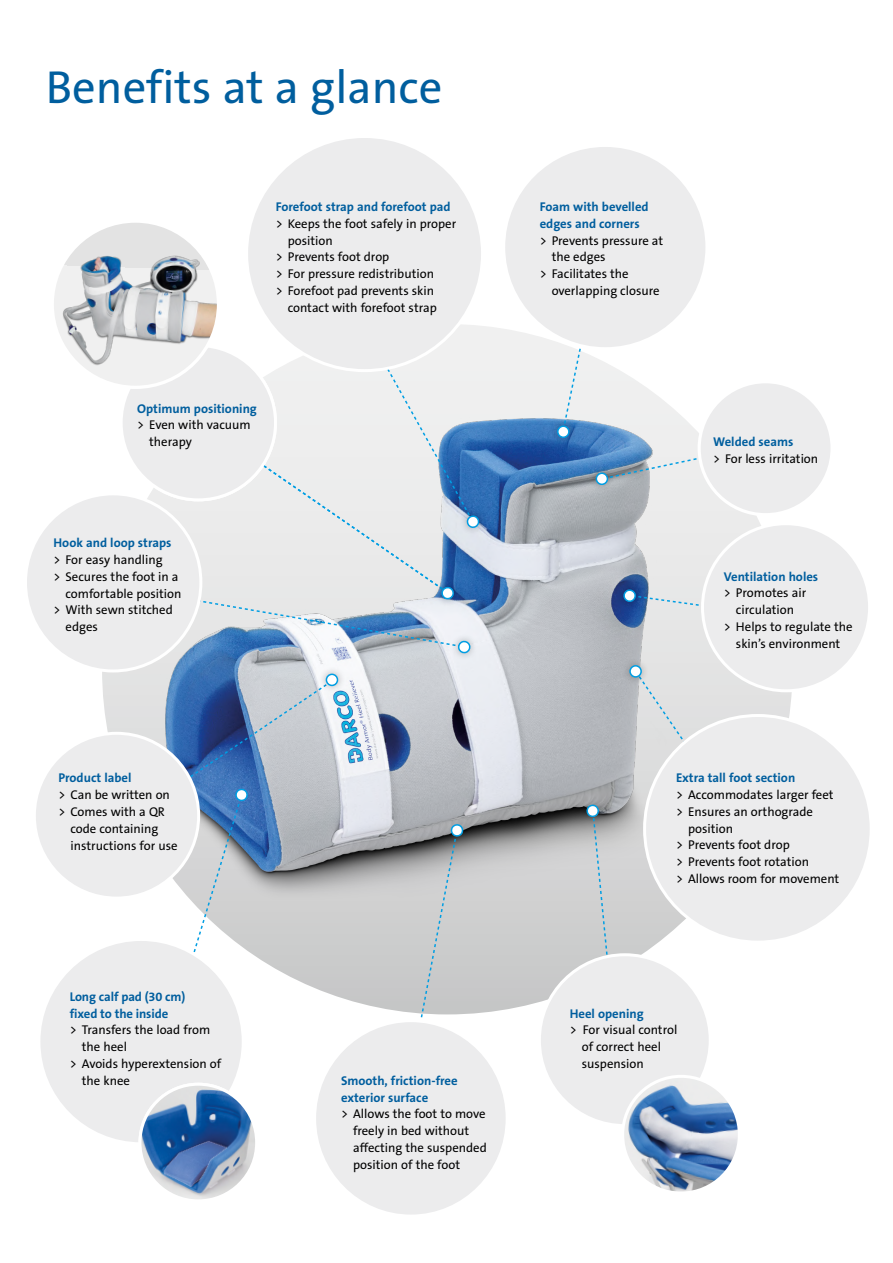
<style>
.page{position:relative;width:893px;height:1263px;background:#fff}
.page>*{position:absolute;margin:0;border:0;box-sizing:border-box;transform-origin:0 0}
.t1{font:46.5px "The Sans B Plus W5 Plain";color:#005e9e}
.t2{font:12.75px/16.8px "The Sans B Plus W5 Plain";color:#000}
.t3{font:700 12.75px/16.8px "The Sans B Plus W7";color:#005e9e}
</style>
<div class="page">
<img style="left:102px;top:324px;width:690px;height:690px;border-radius:345px">
<div style="left:459px;top:508px;width:28px;height:27px;background:#000;opacity:.3"></div>
<div style="left:247px;top:136px;width:235px;height:235px;background:#ececed;border-radius:50%"></div>
<svg style="left:634px;top:670px;width:81px;height:116px;background:#dddedf"></svg>
<div style="left:702px;top:524px;width:168px;height:167px;background:#ececed;border-radius:50%"></div>
<div style="left:645px;top:715px;width:226px;height:227px;background:#ececed;border-radius:50%"></div>
<div style="left:615px;top:582px;width:28px;height:28px;background:#000;opacity:.3"></div>
<svg style="left:623px;top:589px;width:83px;height:19px;background:#afc2d6"></svg>
<div style="left:621px;top:657px;width:29px;height:29px;background:#000;opacity:.3"></div>
<div style="left:630px;top:666px;width:11px;height:11px;background:#fff;border-radius:50%"></div>
<div style="left:629px;top:665px;width:13px;height:13px;border:2px solid #009ee3;border-radius:50%"></div>
<svg style="left:174px;top:679px;width:159px;height:315px;background:#a1b0c4"></svg>
<svg style="left:562px;top:344px;width:24px;height:87px"></svg>
<div style="left:504px;top:145px;width:203px;height:204px;background:#ececed;border-radius:50%"></div>
<div style="left:34px;top:733px;width:165px;height:165px;background:#ececed;border-radius:50%"></div>
<div style="left:318px;top:666px;width:28px;height:28px;background:#000;opacity:.3"></div>
<div style="left:326px;top:674px;width:11px;height:11px;background:#fff;border-radius:50%"></div>
<div style="left:326px;top:674px;width:12px;height:12px;border:2px solid #009ee3;border-radius:50%"></div>
<svg style="left:416px;top:822px;width:48px;height:196px;background:#babec0"></svg>
<div style="left:39px;top:939px;width:204px;height:205px;background:#ececed;border-radius:50%"></div>
<div style="left:315px;top:1021px;width:192px;height:195px;background:#ececed;border-radius:50%"></div>
<div style="left:450px;top:633px;width:28px;height:28px;background:#000;opacity:.3"></div>
<svg style="left:584px;top:802px;width:26px;height:163px;background:#bcc2c5"></svg>
<svg style="left:602px;top:453px;width:105px;height:27px;background:#b3c5d4"></svg>
<div style="left:699px;top:382px;width:133px;height:133px;background:#ececed;border-radius:50%"></div>
<div style="left:698px;top:380px;width:136px;height:136px;border:3px solid #fff;border-radius:50%"></div>
<div style="left:588px;top:465px;width:28px;height:28px;background:#000;opacity:.3"></div>
<div style="left:596px;top:473px;width:11px;height:11px;background:#fff;border-radius:50%"></div>
<div style="left:596px;top:472px;width:12px;height:13px;border:2px solid #009ee3;border-radius:50%"></div>
<div style="left:25px;top:494px;width:176px;height:177px;background:#ececed;border-radius:50%"></div>
<div style="left:539px;top:955px;width:171px;height:170px;background:#ececed;border-radius:50%"></div>
<img style="left:623px;top:1076px;width:116px;height:117px;border-radius:58px">
<div style="left:621px;top:1075px;width:120px;height:119px;border:3px solid #fff;border-radius:50%"></div>
<div style="left:549px;top:418px;width:28px;height:28px;background:#000;opacity:.3"></div>
<div style="left:558px;top:426px;width:11px;height:11px;background:#fff;border-radius:50%"></div>
<div style="left:557px;top:425px;width:13px;height:13px;border:2px solid #009ee3;border-radius:50%"></div>
<img style="left:140px;top:1084px;width:117px;height:117px;border-radius:58px">
<div style="left:138px;top:1083px;width:120px;height:119px;border:3px solid #fff;border-radius:50%"></div>
<div style="left:121px;top:345px;width:154px;height:155px;background:#ececed;border-radius:50%"></div>
<img style="left:52px;top:221px;width:166px;height:166px;border-radius:83px">
<svg style="left:190px;top:362px;width:290px;height:292px"></svg>
<h1 class="t1" style="left:46px;top:57px;width:398px">Benefits at a glance</h1>
<p class="t3" style="left:276px;top:198px;width:176px">Forefoot strap and forefoot pad</p>
<p class="t2" style="left:276px;top:215px;width:182px">&gt; Keeps the foot safely in proper</p>
<p class="t2" style="left:288px;top:232px;width:47px">position</p>
<p class="t2" style="left:276px;top:249px;width:115px">&gt; Prevents foot drop</p>
<p class="t2" style="left:276px;top:266px;width:160px">&gt; For pressure redistribution</p>
<p class="t2" style="left:276px;top:282px;width:160px">&gt; Forefoot pad prevents skin</p>
<p class="t2" style="left:288px;top:299px;width:151px">contact with forefoot strap</p>
<p class="t3" style="left:137px;top:400px;width:121px">Optimum positioning</p>
<p class="t2" style="left:149px;top:417px;width:103px;text-indent:-12px">&gt; Even with vacuum therapy</p>
<p class="t3" style="left:54px;top:534px;width:119px">Hook and loop straps</p>
<p class="t2" style="left:54px;top:551px;width:111px">&gt; For easy handling</p>
<p class="t2" style="left:54px;top:568px;width:126px">&gt; Secures the foot in a</p>
<p class="t2" style="left:66px;top:585px;width:117px">comfortable position</p>
<p class="t2" style="left:54px;top:602px;width:121px">&gt; With sewn stitched</p>
<p class="t2" style="left:66px;top:618px;width:34px">edges</p>
<p class="t3" style="left:58px;top:770px;width:75px">Product label</p>
<p class="t2" style="left:58px;top:786px;width:113px">&gt; Can be written on</p>
<p class="t2" style="left:58px;top:803px;width:108px">&gt; Comes with a QR</p>
<p class="t2" style="left:70px;top:820px;width:90px">code containing</p>
<p class="t2" style="left:70px;top:837px;width:109px">instructions for use</p>
<p class="t3" style="left:70px;top:988px;width:117px">Long calf pad (30 cm) fixed to the inside</p>
<p class="t2" style="left:70px;top:1022px;width:142px">&gt; Transfers the load from</p>
<p class="t2" style="left:82px;top:1038px;width:47px">the heel</p>
<p class="t2" style="left:70px;top:1055px;width:153px">&gt; Avoids hyperextension of</p>
<p class="t2" style="left:82px;top:1072px;width:50px">the knee</p>
<p class="t3" style="left:341px;top:1072px;width:118px">Smooth, friction-free exterior surface</p>
<p class="t2" style="left:353px;top:1106px;width:135px;text-indent:-12px">&gt; Allows the foot to move freely in bed without affecting the suspended position of the foot</p>
<p class="t3" style="left:540px;top:198px;width:110px">Foam with bevelled edges and corners</p>
<p class="t2" style="left:540px;top:232px;width:125px">&gt; Prevents pressure at</p>
<p class="t2" style="left:552px;top:249px;width:55px">the edges</p>
<p class="t2" style="left:540px;top:266px;width:91px">&gt; Facilitates the</p>
<p class="t2" style="left:552px;top:282px;width:110px">overlapping closure</p>
<p class="t3" style="left:713px;top:434px;width:82px">Welded seams</p>
<p class="t2" style="left:713px;top:450px;width:107px">&gt; For less irritation</p>
<p class="t3" style="left:724px;top:568px;width:96px">Ventilation holes</p>
<p class="t2" style="left:724px;top:585px;width:84px">&gt; Promotes air</p>
<p class="t2" style="left:736px;top:602px;width:60px">circulation</p>
<p class="t2" style="left:724px;top:618px;width:130px">&gt; Helps to regulate the</p>
<p class="t2" style="left:736px;top:635px;width:106px">skin’s environment</p>
<p class="t3" style="left:676px;top:770px;width:121px">Extra tall foot section</p>
<p class="t2" style="left:676px;top:786px;width:159px">&gt; Accommodates larger feet</p>
<p class="t2" style="left:676px;top:803px;width:138px">&gt; Ensures an orthograde</p>
<p class="t2" style="left:688px;top:820px;width:47px">position</p>
<p class="t2" style="left:676px;top:837px;width:115px">&gt; Prevents foot drop</p>
<p class="t2" style="left:676px;top:854px;width:134px">&gt; Prevents foot rotation</p>
<p class="t2" style="left:676px;top:870px;width:165px">&gt; Allows room for movement</p>
<p class="t3" style="left:570px;top:1005px;width:75px">Heel opening</p>
<p class="t2" style="left:582px;top:1022px;width:97px;text-indent:-12px">&gt; For visual control of correct heel suspension</p>
</div>
